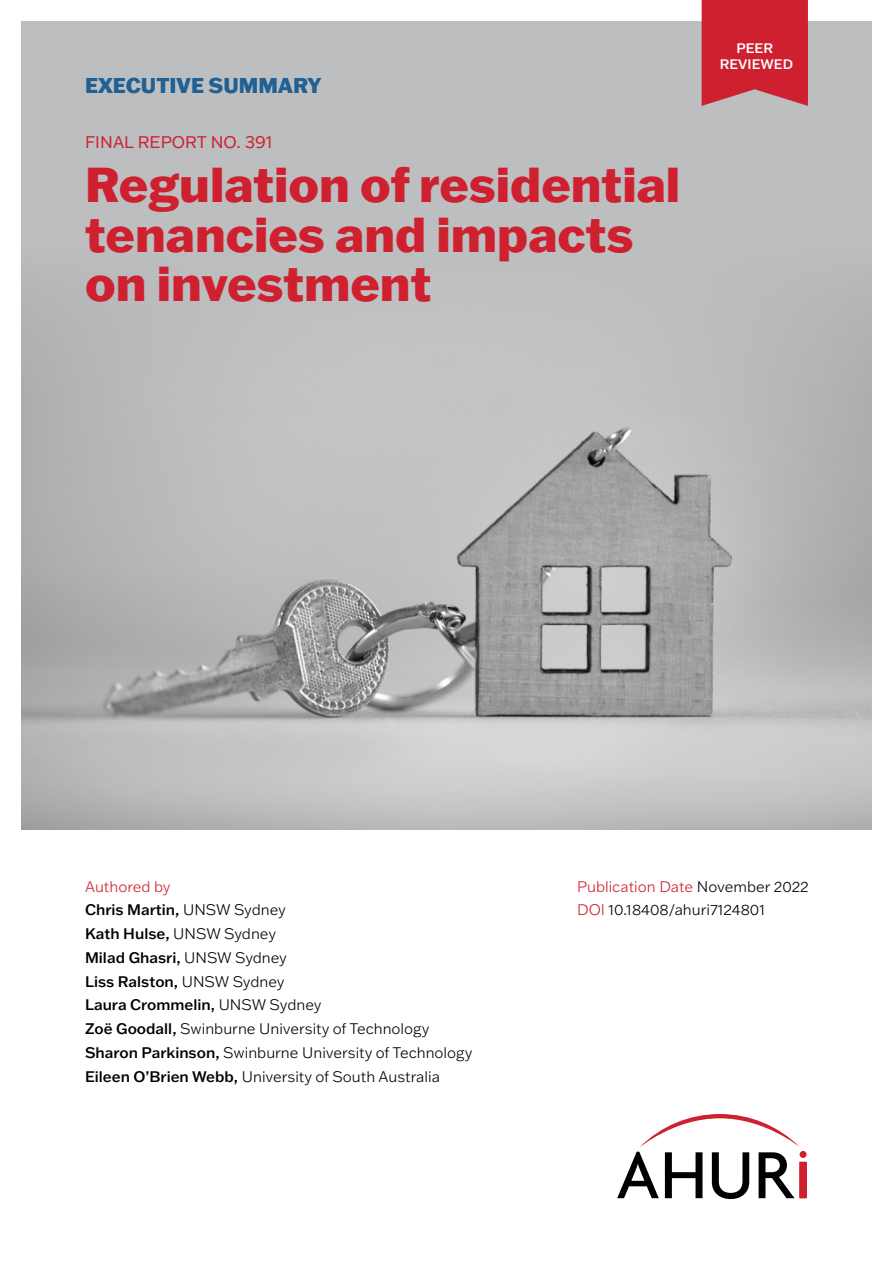
<style>
.page{position:relative;width:893px;height:1263px;background:#fff}
.page>*{position:absolute;margin:0;border:0;box-sizing:border-box;transform-origin:0 0}
.t1{font:800 48px/49.5px "Franklin Gothic ATF";color:#ce202f}
.t2{font:800 21px "Franklin Gothic ATF";color:#216092}
.t3{font:16.5px "Franklin Gothic ATF";color:#ce202f}
.t4{font:300 15px/23.7px "Franklin Gothic ATF";color:#000}
.t5{font:500 13.5px/16.2px "Franklin Gothic ATF";color:#fff;text-align:center}
.s1{color:#ce202f}
.s2{font-weight:500}
</style>
<div class="page">
<svg style="left:617px;top:1114px;width:189px;height:85px"></svg>
<div style="left:21px;top:21px;width:851px;height:808px;background:#bcbec0"></div>
<img style="left:21px;top:296px;width:851px;height:533px">
<svg style="left:702px;top:0;width:106px;height:106px;background:#cc2c3a"></svg>
<h2 class="t2" style="left:85px;top:71px;width:238px">EXECUTIVE SUMMARY</h2>
<p class="t3" style="left:85px;top:132px;width:189px">FINAL REPORT NO. 391</p>
<h1 class="t1" style="left:85px;top:159px;width:597px">Regulation of residential tenancies and impacts on investment</h1>
<p class="t5" style="left:720px;top:39px;width:75px">PEER<br>REVIEWED</p>
<p class="t4" style="left:85px;top:874px;width:389px"><span class="s1">Authored by<br></span><span class="s2">Chris Martin,</span> UNSW Sydney<br><span class="s2">Kath Hulse,</span> UNSW Sydney<br><span class="s2">Milad Ghasri,</span> UNSW Sydney<br><span class="s2">Liss Ralston,</span> UNSW Sydney<br><span class="s2">Laura Crommelin,</span> UNSW Sydney<br><span class="s2">Zoë Goodall,</span> Swinburne University of Technology <span class="s2">Sharon Parkinson,</span> Swinburne University of Technology <span class="s2">Eileen O’Brien Webb,</span> University of South Australia</p>
<p class="t4" style="left:577px;top:874px;width:233px"><span class="s1">Publication Date</span> November 2022<br><span class="s1">DOI</span> 10.18408/ahuri7124801</p>
</div>
